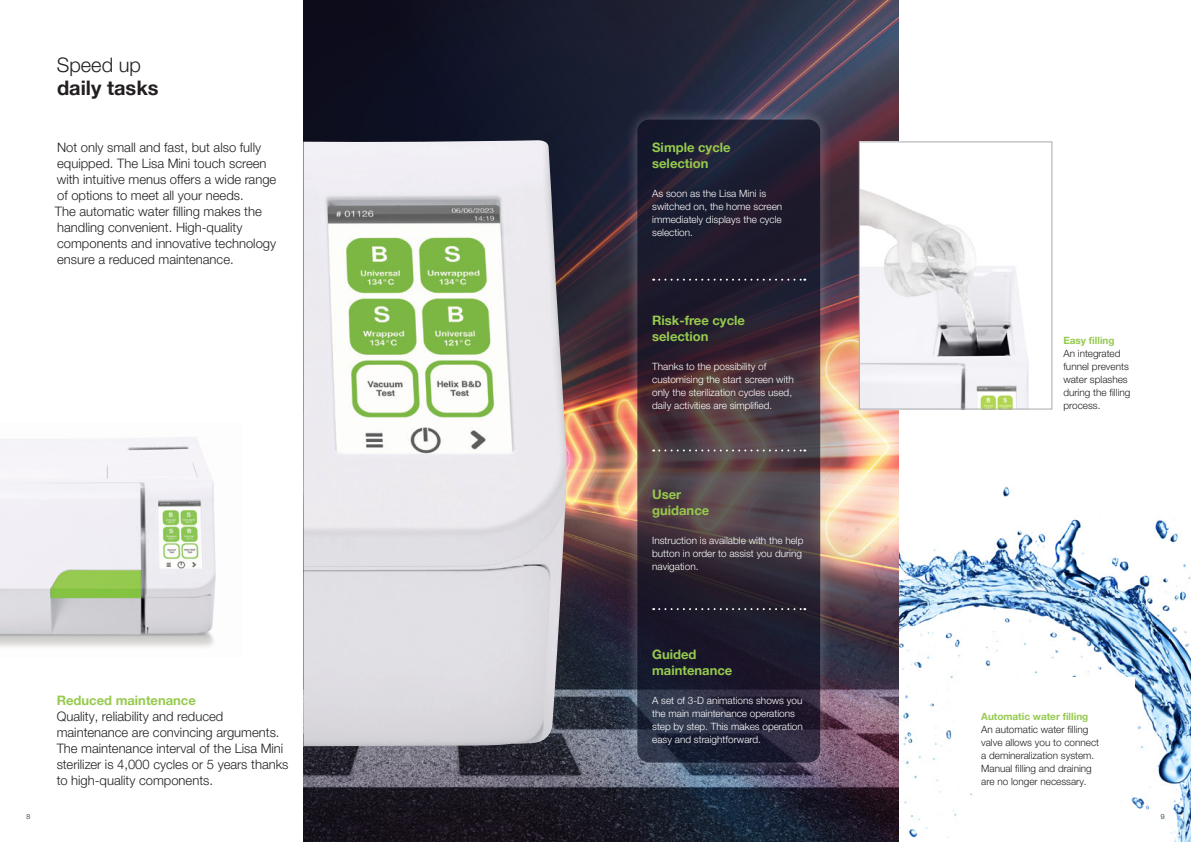
<style>
.page{position:relative;width:1191px;height:842px;background:#fff}
.page>*{position:absolute;margin:0;border:0;box-sizing:border-box;transform-origin:0 0}
.t1{font:700 20px "Helvetica Neue World 75";color:#231f20}
.t2{font:20px "Helvetica Neue World 45 Lt";color:#231f20}
.t3{font:13px/16px "Helvetica Neue World 45 Lt";color:#231f20}
.t4{font:700 13px/16px "Helvetica Neue World 75";color:#96ca4e}
.t5{font:10px/13px "Helvetica Neue World 45 Lt";color:#fff}
.t6{font:10px/13px "Helvetica Neue World 45 Lt";color:#231f20}
.t7{font:700 10px "Helvetica Neue World 75";color:#96ca4e}
.t8{font:7px "Helvetica Neue World 45 Lt";color:#231f20}
</style>
<div class="page">
<img style="left:898px;top:427px;width:293px;height:415px">
<div style="left:957px;top:677px;width:177px;height:108px;background:#fff"></div>
<img style="left:303px;top:0;width:595px;height:842px">
<img style="left:861px;top:144px;width:168px;height:263px">
<div style="left:859px;top:142px;width:193px;height:267px;border:1px solid #a8a9ad"></div>
<div style="left:624px;top:106px;width:209px;height:670px;background:#fff;opacity:.45"></div>
<svg style="left:637px;top:120px;width:183px;height:643px;background:#2f2736"></svg>
<img style="left:303px;top:140px;width:264px;height:606px">
<img style="left:0;top:437px;width:216px;height:210px">
<svg style="left:653px;top:279px;width:152px;height:2px"></svg>
<svg style="left:653px;top:449px;width:152px;height:2px"></svg>
<svg style="left:653px;top:608px;width:152px;height:2px"></svg>
<h1 class="t2" style="left:57px;top:53px;width:86px">Speed up</h1>
<h1 class="t1" style="left:57px;top:76px;width:103px">daily tasks</h1>
<p class="t3" style="left:55px;top:139px;width:223px">Not only small and fast, but also fully equipped. The Lisa Mini touch screen with intuitive menus offers a wide range of options to meet all your needs.<br>The automatic water filling makes the handling convenient. High-quality components and innovative technology ensure a reduced maintenance.</p>
<p class="t4" style="left:57px;top:693px;width:141px">Reduced maintenance</p>
<p class="t3" style="left:57px;top:709px;width:233px">Quality, reliability and reduced maintenance are convincing arguments.<br>The maintenance interval of the Lisa Mini sterilizer is 4,000 cycles or 5 years thanks to high-quality components.</p>
<p class="t4" style="left:652px;top:139px;width:80px">Simple cycle selection</p>
<p class="t5" style="left:652px;top:187px;width:132px">As soon as the Lisa Mini is switched on, the home screen immediately displays the cycle selection.</p>
<p class="t4" style="left:652px;top:312px;width:94px">Risk-free cycle selection</p>
<p class="t5" style="left:652px;top:360px;width:143px">Thanks to the possibility of customising the start screen with only the sterilization cycles used, daily activities are simplified.</p>
<p class="t4" style="left:652px;top:487px;width:59px">User guidance</p>
<p class="t5" style="left:652px;top:534px;width:153px">Instruction is available with the help button in order to assist you during navigation.</p>
<p class="t4" style="left:652px;top:646px;width:82px">Guided maintenance</p>
<p class="t5" style="left:652px;top:694px;width:152px">A set of 3-D animations shows you the main maintenance operations step by step. This makes operation easy and straightforward.</p>
<p class="t7" style="left:1063px;top:335px;width:53px">Easy filling</p>
<p class="t6" style="left:1063px;top:347px;width:69px">An integrated funnel prevents water splashes during the filling process.</p>
<p class="t7" style="left:981px;top:711px;width:109px">Automatic water filling</p>
<p class="t6" style="left:981px;top:723px;width:120px">An automatic water filling valve allows you to connect a demineralization system.<br>Manual filling and draining are no longer necessary.</p>
<p class="t8" style="left:26px;top:812px;width:5px">8</p>
<p class="t8" style="left:1160px;top:812px;width:5px">9</p>
</div>
